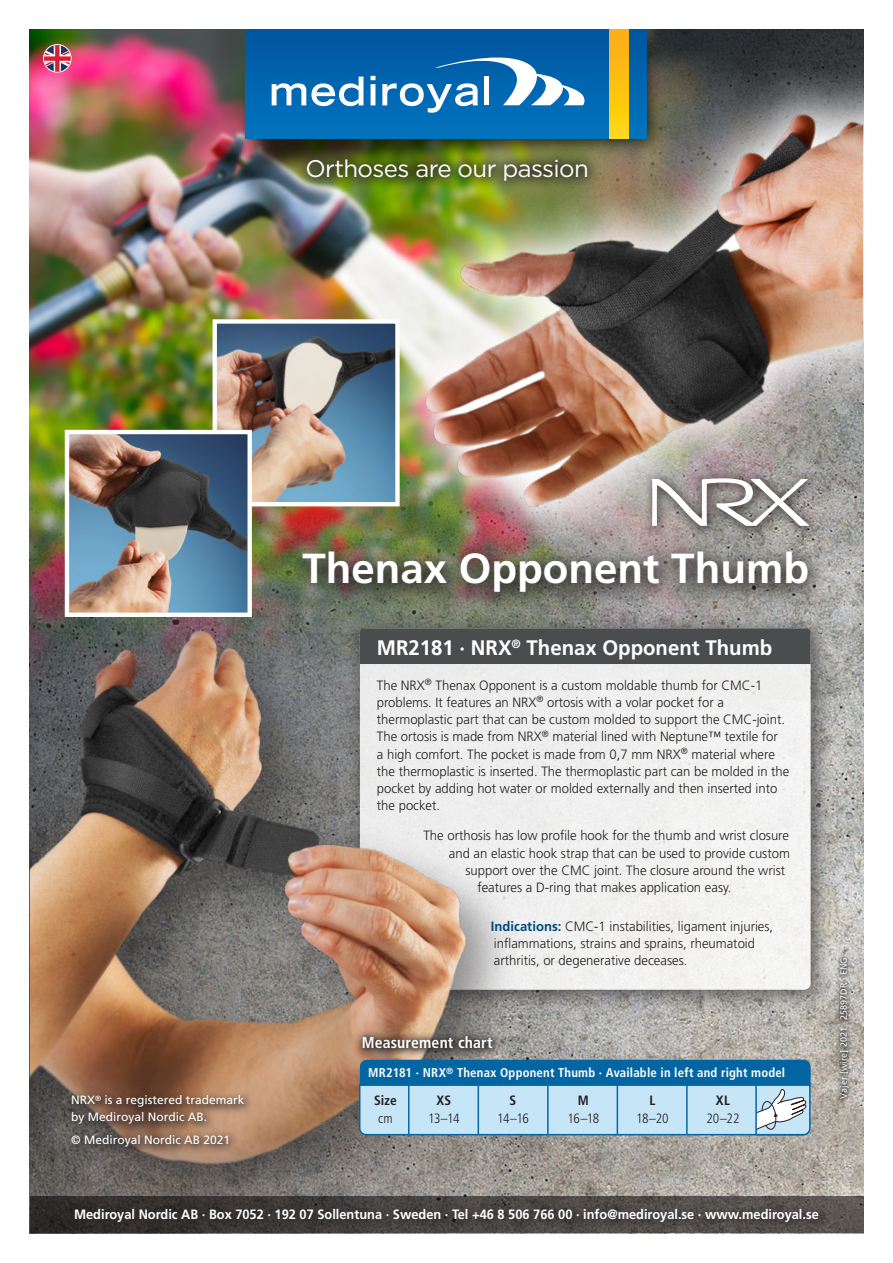
<style>
.page{position:relative;width:893px;height:1263px;background:#fff}
.page>*{position:absolute;margin:0;border:0;box-sizing:border-box;transform-origin:0 0}
.t1{font:700 42px "Frutiger";color:#fff}
.t2{font:24px "Gotham";letter-spacing:-.025em;color:#fff}
.t3{font:700 21px "Frutiger";color:#fff}
.t4{font:700 condensed 15.75px "Frutiger";letter-spacing:.01em;color:#fff}
.t5{font:300 13.5px/17.2px "Frutiger";color:#231f20}
.t6{font:700 13.5px "Frutiger";color:#fff;scale:.95 1}
.t7{font:300 condensed 13.5px "Frutiger";letter-spacing:-.03em;color:#231f20}
.t8{font:700 condensed 13.5px "Frutiger";letter-spacing:.005em;color:#231f20}
.t9{font:700 condensed 12.75px "Frutiger";letter-spacing:.015em;color:#fff}
.t10{font:12px/16.5px "Frutiger";color:#fff}
.t11{font:9px "Frutiger";color:#fff}
.s1{font-weight:700;color:#004a7f}
</style>
<div class="page">
<img style="left:560px;top:700px;width:303px;height:496px">
<img style="left:30px;top:30px;width:833px;height:670px">
<svg style="left:560px;top:1196px;width:303px;height:37px;background:#56524e"></svg>
<div style="left:68px;top:1202px;width:762px;height:31px;background:#231f20;opacity:.6"></div>
<div style="left:836px;top:954px;width:17px;height:148px;background:#231f20;opacity:.7"></div>
<img style="left:208px;top:30px;width:655px;height:527px">
<div style="left:345px;top:614px;width:489px;height:399px;background:#231f20;opacity:.7"></div>
<div style="left:360px;top:628px;width:451px;height:362px;background:#f1f1f0;border-radius:6px"></div>
<div style="left:560px;top:628px;width:251px;height:36px;background:#4b4c4d"></div>
<div style="left:43px;top:44px;width:29px;height:29px;border:2px solid #fff;border-radius:50%"></div>
<svg style="left:44px;top:45px;width:27px;height:27px"></svg>
<img style="left:30px;top:471px;width:530px;height:763px">
<svg style="left:358px;top:1059px;width:453px;height:77px;background:#7db4d4"></svg>
<hr style="left:408px;top:1085px;width:2px;height:50px;background:#0366a3">
<hr style="left:478px;top:1085px;width:1px;height:50px;background:#0366a3">
<hr style="left:547px;top:1085px;width:2px;height:50px;background:#0366a3">
<hr style="left:617px;top:1085px;width:1px;height:50px;background:#0366a3">
<hr style="left:686px;top:1085px;width:2px;height:50px;background:#0366a3">
<div style="left:355px;top:1028px;width:147px;height:30px;background:#231f20;opacity:.8"></div>
<div style="left:288px;top:538px;width:541px;height:76px;background:#231f20;opacity:.7"></div>
<div style="left:643px;top:469px;width:178px;height:69px;background:#231f20;opacity:.75"></div>
<svg style="left:652px;top:478px;width:157px;height:48px"></svg>
<div style="left:65px;top:1089px;width:190px;height:68px;background:#231f20;opacity:.75"></div>
<img style="left:218px;top:324px;width:177px;height:177px">
<div style="left:213px;top:319px;width:187px;height:187px;border:4px solid #fff"></div>
<img style="left:70px;top:435px;width:177px;height:177px">
<div style="left:65px;top:430px;width:187px;height:187px;border:4px solid #fff"></div>
<h2 class="t2" style="left:305px;top:153px;width:285px">Orthoses are our passion</h2>
<p class="t10" style="left:71px;top:1092px;width:175px">NRX<sup>®</sup> is a registered trademark by Mediroyal Nordic AB.</p>
<p class="t10" style="left:71px;top:1131px;width:160px">© Mediroyal Nordic AB 2021</p>
<h1 class="t1" style="left:303px;top:544px;width:508px">Thenax Opponent Thumb</h1>
<h3 class="t3" style="left:377px;top:636px;width:397px">MR2181 · NRX<sup>®</sup> Thenax Opponent Thumb</h3>
<p class="t5" style="left:377px;top:676px;width:414px">The NRX<sup>®</sup> Thenax Opponent is a custom moldable thumb for CMC-1 problems. It features an NRX<sup>®</sup> ortosis with a volar pocket for a thermoplastic part that can be custom molded to support the CMC-joint.<br>The ortosis is made from NRX<sup>®</sup> material lined with Neptune™ textile for<br>a high comfort. The pocket is made from 0,7 mm NRX<sup>®</sup> material where the thermoplastic is inserted. The thermoplastic part can be molded in the pocket by adding hot water or molded externally and then inserted into the pocket.</p>
<p class="t5" style="left:423px;top:827px;width:367px">The orthosis has low profile hook for the thumb and wrist closure</p>
<p class="t5" style="left:449px;top:844px;width:343px">and an elastic hook strap that can be used to provide custom</p>
<p class="t5" style="left:465px;top:862px;width:321px">support over the CMC joint. The closure around the wrist</p>
<p class="t5" style="left:477px;top:879px;width:255px">features a D-ring that makes application easy.</p>
<p class="t5" style="left:491px;top:917px;width:284px"><span class="s1">Indications:</span> CMC-1 instabilities, ligament injuries, inflammations, strains and sprains, rheumatoid arthritis, or degenerative deceases.</p>
<p class="t4" style="left:362px;top:1033px;width:132px">Measurement chart</p>
<p class="t9" style="left:368px;top:1065px;width:418px">MR2181 · NRX<sup>®</sup> Thenax Opponent Thumb · Available in left and right model</p>
<p class="t8" style="left:374px;top:1092px;width:24px">Size</p>
<p class="t8" style="left:436px;top:1092px;width:16px">XS</p>
<p class="t8" style="left:510px;top:1092px;width:8px">S</p>
<p class="t8" style="left:578px;top:1092px;width:13px">M</p>
<p class="t8" style="left:649px;top:1092px;width:7px">L</p>
<p class="t8" style="left:716px;top:1092px;width:16px">XL</p>
<p class="t7" style="left:378px;top:1111px;width:16px">cm</p>
<p class="t7" style="left:428px;top:1111px;width:33px">13–14</p>
<p class="t7" style="left:497px;top:1111px;width:33px">14–16</p>
<p class="t7" style="left:567px;top:1111px;width:33px">16–18</p>
<p class="t7" style="left:636px;top:1111px;width:34px">18–20</p>
<p class="t7" style="left:706px;top:1111px;width:35px">20–22</p>
<p class="t11" style="left:838px;top:1098px;width:143px;rotate:-90deg">Vajer [wire] 2021 · 25897DR · ENG</p>
<p class="t6" style="left:74px;top:1206px;width:786px">Mediroyal Nordic AB · Box 7052 · 192 07 Sollentuna · Sweden · Tel +46 8 506 766 00 · info@mediroyal.se · www.mediroyal.se</p>
</div>
